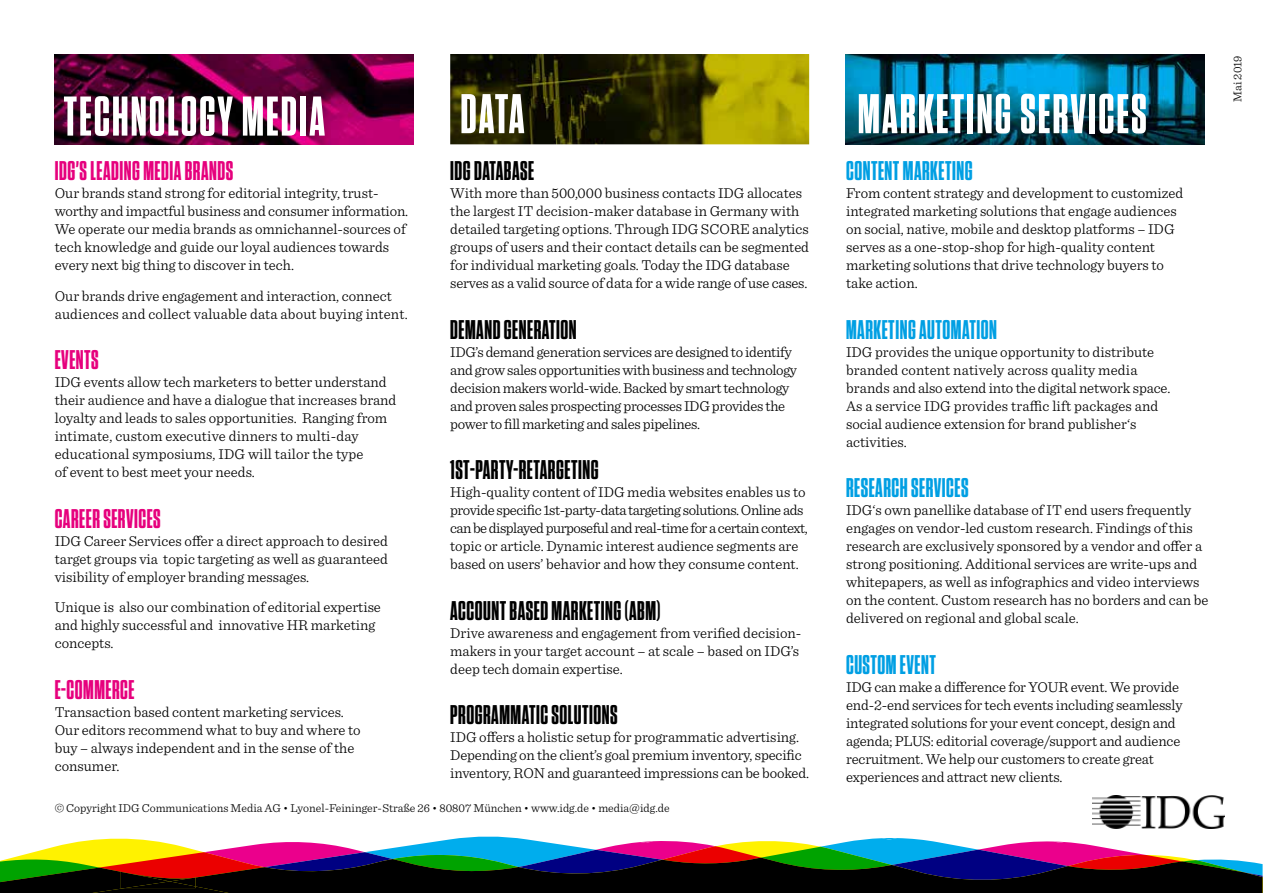
<style>
.page{position:relative;width:1263px;height:893px;background:#fff}
.page>*{position:absolute;margin:0;border:0;box-sizing:border-box;transform-origin:0 0}
.t1{font:700 55.8px "Tungsten Condensed";letter-spacing:.04em;color:#fff}
.t2{font:700 27px "Tungsten Condensed";letter-spacing:.02em;color:#000}
.t3{font:700 27px "Tungsten Condensed";letter-spacing:.02em;color:#009fe3}
.t4{font:700 27px "Tungsten Condensed";letter-spacing:.02em;color:#e6007d}
.t5{font:300 15px/18px "Sentinel";color:#000}
.t6{font:300 15px/18px "Sentinel";letter-spacing:-.02em;color:#000}
.t7{font:300 12px "Sentinel";color:#000}
</style>
<div class="page">
<svg style="left:0;top:836px;width:1262px;height:57px"></svg>
<img style="left:450px;top:54px;width:359px;height:90px">
<img style="left:1093px;top:795px;width:132px;height:33px">
<img style="left:55px;top:54px;width:359px;height:90px">
<img style="left:846px;top:54px;width:358px;height:90px">
<h1 class="t1" style="left:64px;top:89px;width:263px">TECHNOLOGY MEDIA</h1>
<h1 class="t1" style="left:858px;top:87px;width:290px">MARKETING SERVICES</h1>
<h1 class="t1" style="left:460px;top:87px;width:65px">DATA</h1>
<h2 class="t4" style="left:55px;top:158px;width:180px">IDG’S LEADING MEDIA BRANDS</h2>
<p class="t5" style="left:55px;top:183px;width:355px">Our brands stand strong for editorial integrity, trust&shy;worthy and impactful business and consumer information.<br>We operate our media brands as omnichannel-sources of tech knowledge and guide our loyal audiences towards every next big thing to discover in tech.</p>
<p class="t5" style="left:55px;top:286px;width:354px">Our brands drive engagement and interaction, connect audiences and collect valuable data about buying intent.</p>
<h2 class="t4" style="left:55px;top:347px;width:45px">EVENTS</h2>
<p class="t5" style="left:55px;top:372px;width:343px">IDG events allow tech marketers to better understand their audience and have a dialogue that increases brand loyalty and leads to sales opportunities. Ranging from intimate, custom executive dinners to multi-day educational symposiums, IDG will tailor the type<br>of event to best meet your needs.</p>
<h2 class="t4" style="left:55px;top:505px;width:107px">CAREER SERVICES</h2>
<p class="t5" style="left:55px;top:531px;width:335px;text-align:justify">IDG Career Services offer a direct approach to desired target groups via topic targeting as well as guaranteed visibility of employer branding messages.</p>
<p class="t5" style="left:55px;top:597px;width:328px">Unique is also our combination of editorial expertise and highly successful and innovative HR marketing concepts.</p>
<h2 class="t4" style="left:55px;top:676px;width:81px">E-COMMERCE</h2>
<p class="t5" style="left:55px;top:702px;width:307px">Transaction based content marketing services.<br>Our editors recommend what to buy and where to buy – always independent and in the sense of the consumer.</p>
<h2 class="t2" style="left:450px;top:158px;width:85px">IDG DATABASE</h2>
<p class="t5" style="left:450px;top:183px;width:360px">With more than 500,000 business contacts IDG allocates the largest IT decision-maker database in Germany with detailed targeting options. Through IDG SCORE analytics groups of users and their contact details can be segmented for individual marketing goals. Today the IDG database serves as a valid source of data for a wide range of use cases.</p>
<h2 class="t2" style="left:450px;top:316px;width:128px">DEMAND GENERATION</h2>
<p class="t6" style="left:450px;top:342px;width:348px">IDG’s demand generation services are designed to identify and grow sales opportunities with business and technology decision makers world-wide. Backed by smart technology and proven sales prospecting processes IDG provides the power to fill marketing and sales pipelines.</p>
<h2 class="t2" style="left:450px;top:457px;width:150px">1ST-PARTY-RETARGETING</h2>
<p class="t5" style="left:450px;top:482px;width:359px">High-quality content of IDG media websites enables us to provide specific 1st-party-data targeting solutions. Online ads can be displayed purposeful and real-time for a certain context, topic or article. Dynamic interest audience segments are based on users’ behavior and how they consume content.</p>
<h2 class="t2" style="left:450px;top:597px;width:212px">ACCOUNT BASED MARKETING (ABM)</h2>
<p class="t5" style="left:450px;top:623px;width:353px">Drive awareness and engagement from verified decision&shy;makers in your target account – at scale – based on IDG’s deep tech domain expertise.</p>
<h2 class="t2" style="left:450px;top:702px;width:169px">PROGRAMMATIC SOLUTIONS</h2>
<p class="t5" style="left:450px;top:727px;width:360px">IDG offers a holistic setup for programmatic advertising.<br>Depending on the client’s goal premium inventory, specific inventory, RON and guaranteed impressions can be booked.</p>
<p class="t7" style="left:55px;top:799px;width:616px">© Copyright IDG Communications Media AG • Lyonel-Feininger-Straße 26 • 80807 München • www.idg.de • media@idg.de</p>
<h2 class="t3" style="left:846px;top:158px;width:128px">CONTENT MARKETING</h2>
<p class="t5" style="left:846px;top:183px;width:339px">From content strategy and development to customized integrated marketing solutions that engage audiences on social, native, mobile and desktop platforms – IDG serves as a one-stop-shop for high-quality content marketing solutions that drive technology buyers to take action.</p>
<h2 class="t3" style="left:846px;top:316px;width:152px">MARKETING AUTOMATION</h2>
<p class="t5" style="left:846px;top:342px;width:326px">IDG provides the unique opportunity to distribute branded content natively across quality media brands and also extend into the digital network space.<br>As a service IDG provides traffic lift packages and social audience extension for brand publisher‘s activities.</p>
<h2 class="t3" style="left:846px;top:475px;width:124px">RESEARCH SERVICES</h2>
<p class="t5" style="left:846px;top:500px;width:364px">IDG‘s own panellike database of IT end users frequently engages on vendor-led custom research. Findings of this research are exclusively sponsored by a vendor and offer a strong positioning. Additional services are write-ups and whitepapers, as well as infographics and video interviews on the content. Custom research has no borders and can be delivered on regional and global scale.</p>
<h2 class="t3" style="left:846px;top:651px;width:91px">CUSTOM EVENT</h2>
<p class="t5" style="left:846px;top:677px;width:338px">IDG can make a difference for YOUR event. We provide end-2-end services for tech events including seamlessly integrated solutions for your event concept, design and agenda; PLUS: editorial coverage/support and audience recruitment. We help our customers to create great experiences and attract new clients.</p>
<p class="t7" style="left:1229px;top:102px;width:48px;rotate:-90deg">Mai 2019</p>
</div>
